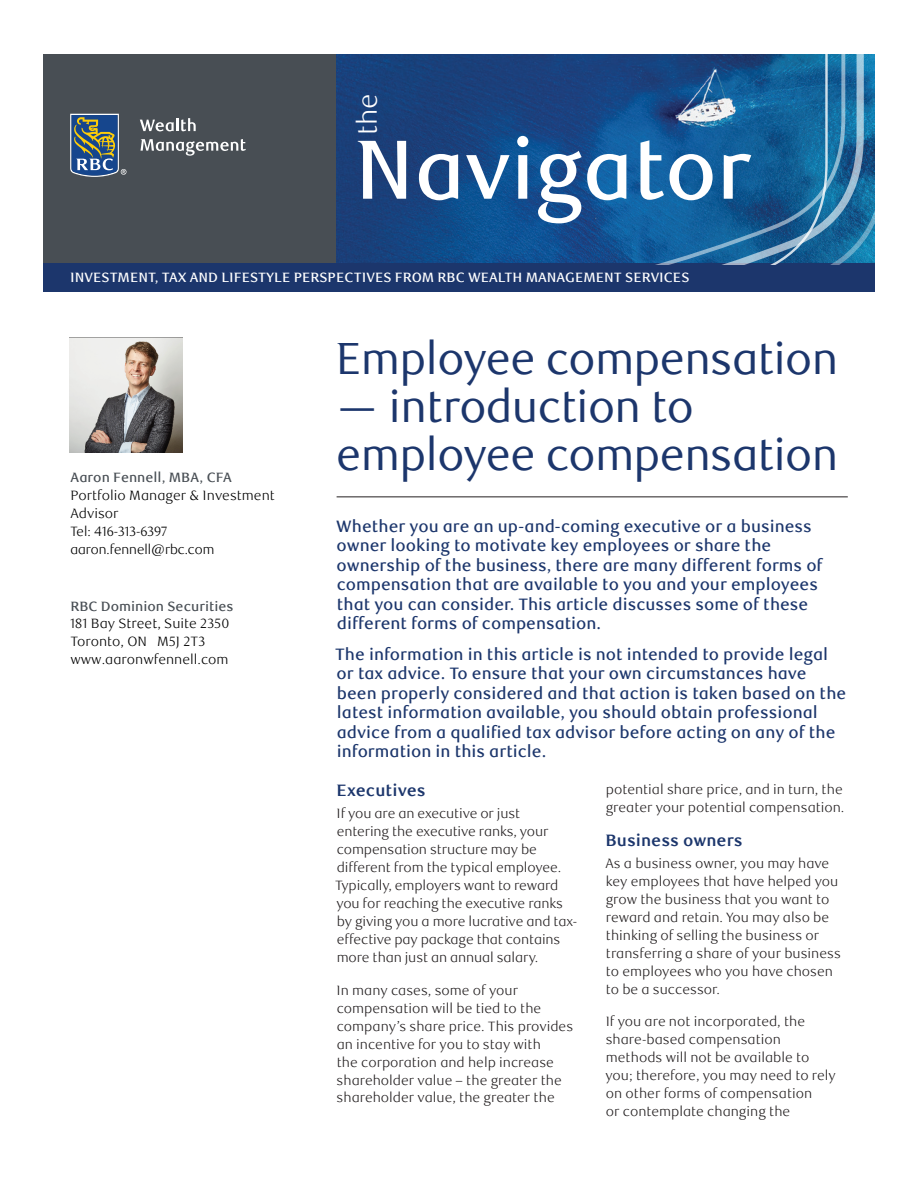
<style>
.page{position:relative;width:918px;height:1188px;background:#fff}
.page>*{position:absolute;margin:0;border:0;box-sizing:border-box;transform-origin:0 0}
.t1{font:500 84px "RBC Text";letter-spacing:-.01em;color:#fff}
._1-Main_Title{font:45px/48px "RBC Display";color:#1c366c}
.t2{font:300 27px "RBC Text";color:#fff}
._3-Intro_Text{font:500 16.5px/19.5px "RBC Text";color:#1c366c}
._4-Text_Headline{font:700 16.5px "RBC Text";color:#1c366c}
._5-Body_Copy{font:300 13.5px/18px "RBC Text";color:#231f20}
.t3{font:300 13.5px/18px "RBC Text";color:#000}
.t4{font:500 13.5px "RBC Text";color:#fff}
.t5{font:500 13.5px "RBC Text";color:#484e54}
.t6{font:300 13.5px/18px "RBC Display";color:#000}
</style>
<div class="page">
<div style="left:43px;top:54px;width:294px;height:211px;background:#484e54"></div>
<svg style="left:70px;top:114px;width:56px;height:63px;background:#5a707e"></svg>
<svg style="left:140px;top:118px;width:56px;height:13px"></svg>
<svg style="left:141px;top:139px;width:105px;height:17px"></svg>
<img style="left:337px;top:54px;width:107px;height:210px">
<div style="left:43px;top:264px;width:832px;height:28px;background:#1c366c"></div>
<svg style="left:864px;top:54px;width:11px;height:210px;background:#1771a3"></svg>
<svg style="left:444px;top:54px;width:420px;height:211px;background:#1b5a94"></svg>
<hr style="left:337px;top:497px;width:511px;height:1px;background:#231f20">
<img style="left:69px;top:338px;width:113px;height:115px">
<h3 class="t2" style="left:352px;top:135px;width:43px;rotate:-90deg">the</h3>
<h1 class="t1" style="left:354px;top:120px;width:399px">Navigator</h1>
<p class="t4" style="left:70px;top:270px;width:621px">INVESTMENT, TAX AND LIFESTYLE PERSPECTIVES FROM RBC WEALTH MANAGEMENT SERVICES</p>
<p class="t5" style="left:70px;top:470px;width:163px">Aaron Fennell, MBA, CFA</p>
<p class="t3" style="left:70px;top:487px;width:206px">Portfolio Manager &amp; Investment<br>Advisor</p>
<p class="t6" style="left:70px;top:523px;width:145px">Tel: 416-313-6397 aaron.fennell@rbc.com</p>
<p class="t5" style="left:70px;top:598px;width:165px">RBC Dominion Securities</p>
<p class="t3" style="left:70px;top:615px;width:161px">181 Bay Street, Suite 2350<br>Toronto, ON M5J 2T3 www.aaronwfennell.com</p>
<h1 class="_1-Main_Title" style="left:337px;top:335px;width:503px">Employee compensation</h1>
<h1 class="_1-Main_Title" style="left:337px;top:383px;width:503px">— introduction to employee compensation</h1>
<p class="_3-Intro_Text" style="left:336px;top:517px;width:488px">Whether you are an up-and-coming executive or a business owner looking to motivate key employees or share the ownership of the business, there are many different forms of compensation that are available to you and your employees that you can consider. This article discusses some of these different forms of compensation.</p>
<p class="_3-Intro_Text" style="left:335px;top:645px;width:513px">The information in this article is not intended to provide legal or tax advice. To ensure that your own circumstances have been properly considered and that action is taken based on the latest information available, you should obtain professional advice from a qualified tax advisor before acting on any of the information in this article.</p>
<h2 class="_4-Text_Headline" style="left:336px;top:780px;width:91px">Executives</h2>
<p class="_5-Body_Copy" style="left:335px;top:805px;width:244px">If you are an executive or just<br>entering the executive ranks, your compensation structure may be different from the typical employee.<br>Typically, employers want to reward you for reaching the executive ranks by giving you a more lucrative and tax&shy;effective pay package that contains more than just an annual salary.</p>
<p class="_5-Body_Copy" style="left:337px;top:981px;width:238px">In many cases, some of your compensation will be tied to the company’s share price. This provides an incentive for you to stay with<br>the corporation and help increase shareholder value – the greater the shareholder value, the greater the</p>
<p class="_5-Body_Copy" style="left:606px;top:780px;width:240px">potential share price, and in turn, the greater your potential compensation.</p>
<h2 class="_4-Text_Headline" style="left:605px;top:830px;width:139px">Business owners</h2>
<p class="_5-Body_Copy" style="left:605px;top:855px;width:237px">As a business owner, you may have key employees that have helped you grow the business that you want to reward and retain. You may also be thinking of selling the business or transferring a share of your business to employees who you have chosen to be a successor.</p>
<p class="_5-Body_Copy" style="left:605px;top:1013px;width:232px">If you are not incorporated, the share-based compensation methods will not be available to you; therefore, you may need to rely on other forms of compensation<br>or contemplate changing the</p>
</div>
